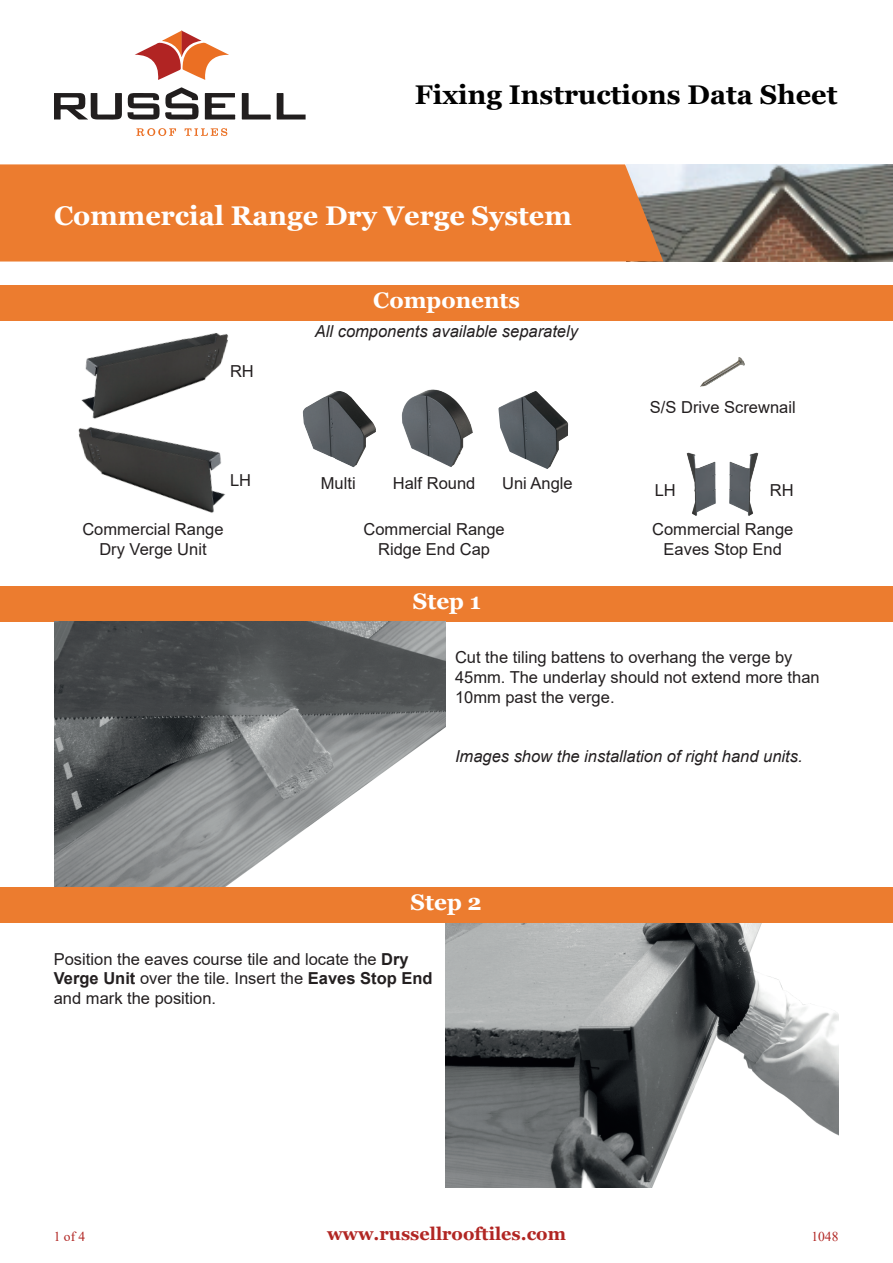
<style>
.page{position:relative;width:893px;height:1263px;background:#fff}
.page>*{position:absolute;margin:0;border:0;box-sizing:border-box;transform-origin:0 0}
.t1{font:700 27px "Georgia";color:#fff}
.t2{font:700 27px "Georgia";color:#000}
.t3{font:700 22.5px "Georgia";color:#fff}
.t4{font:700 18px "Georgia";color:#b12623}
.t5{font:16.5px/19.8px "Arial";color:#231f20;text-align:center}
.t6{font:italic 16.5px "Arial";color:#231f20}
.t7{font:13.5px "Times New Roman";color:#b12623}
.s1{font-weight:700}
</style>
<div class="page">
<img style="left:663px;top:164px;width:230px;height:97px">
<div style="left:0;top:164px;width:663px;height:97px;background:#ec7c2f"></div>
<svg style="left:277px;top:93px;width:29px;height:27px"></svg>
<svg style="left:205px;top:93px;width:30px;height:27px"></svg>
<svg style="left:242px;top:93px;width:29px;height:27px"></svg>
<svg style="left:135px;top:31px;width:94px;height:49px"></svg>
<svg style="left:184px;top:128px;width:44px;height:8px"></svg>
<svg style="left:54px;top:87px;width:145px;height:33px"></svg>
<svg style="left:136px;top:128px;width:40px;height:8px"></svg>
<div style="left:0;top:285px;width:893px;height:36px;background:#ec7c2f"></div>
<div style="left:0;top:586px;width:893px;height:36px;background:#ec7c2f"></div>
<div style="left:0;top:887px;width:893px;height:36px;background:#ec7c2f"></div>
<img style="left:686px;top:452px;width:15px;height:64px">
<img style="left:54px;top:622px;width:392px;height:264px">
<img style="left:446px;top:923px;width:392px;height:265px">
<img style="left:700px;top:357px;width:45px;height:30px">
<img style="left:401px;top:389px;width:72px;height:78px">
<img style="left:303px;top:392px;width:42px;height:71px">
<img style="left:85px;top:333px;width:144px;height:42px">
<img style="left:498px;top:391px;width:70px;height:78px">
<img style="left:78px;top:375px;width:147px;height:138px">
<img style="left:701px;top:452px;width:58px;height:64px">
<h1 class="t2" style="left:415px;top:77px;width:424px">Fixing Instructions Data Sheet</h1>
<h1 class="t1" style="left:54px;top:198px;width:519px">Commercial Range Dry Verge System</h1>
<h2 class="t3" style="left:373px;top:286px;width:148px">Components</h2>
<p class="t5" style="left:230px;top:361px;width:25px">RH</p>
<p class="t5" style="left:230px;top:470px;width:23px">LH</p>
<p class="t6" style="left:315px;top:321px;width:265px">All components available separately</p>
<p class="t5" style="left:321px;top:473px;width:36px">Multi</p>
<p class="t5" style="left:393px;top:473px;width:84px">Half Round</p>
<p class="t5" style="left:502px;top:473px;width:72px">Uni Angle</p>
<p class="t5" style="left:82px;top:519px;width:143px">Commercial Range<br>Dry Verge Unit</p>
<p class="t5" style="left:364px;top:519px;width:143px">Commercial Range<br>Ridge End Cap</p>
<h2 class="t3" style="left:413px;top:587px;width:69px">Step 1</h2>
<p class="t5" style="left:650px;top:397px;width:147px">S/S Drive Screwnail</p>
<p class="t5" style="left:655px;top:480px;width:23px">LH</p>
<p class="t5" style="left:770px;top:480px;width:25px">RH</p>
<p class="t5" style="left:652px;top:519px;width:143px">Commercial Range<br>Eaves Stop End</p>
<p class="t5" style="left:455px;top:647px;width:366px;text-align:left">Cut the tiling battens to overhang the verge by<br>45mm. The underlay should not extend more than<br>10mm past the verge.</p>
<p class="t6" style="left:455px;top:746px;width:349px">Images show the installation of right hand units.</p>
<h2 class="t3" style="left:411px;top:888px;width:73px">Step 2</h2>
<p class="t5" style="left:54px;top:949px;width:380px;text-align:left">Position the eaves course tile and locate the <span class="s1">Dry<br>Verge Unit</span> over the tile. Insert the <span class="s1">Eaves Stop End </span>and mark the position.</p>
<p class="t7" style="left:54px;top:1227px;width:33px">1 of 4</p>
<p class="t4" style="left:327px;top:1223px;width:240px">www.russellrooftiles.com</p>
<p class="t7" style="left:811px;top:1227px;width:28px">1048</p>
</div>
